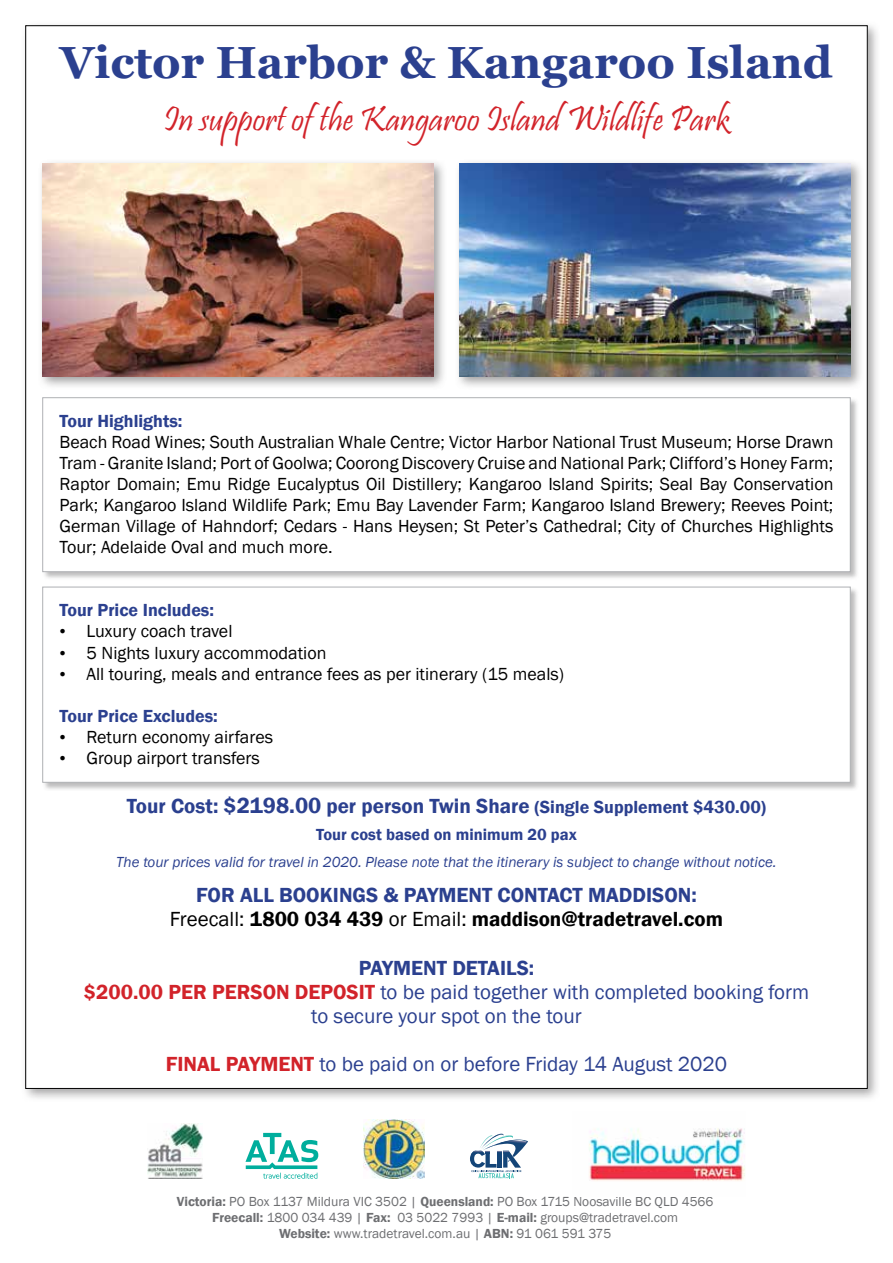
<style>
.page{position:relative;width:893px;height:1263px;background:#fff}
.page>*{position:absolute;margin:0;border:0;box-sizing:border-box;transform-origin:0 0}
.t1{font:700 45px "Georgia";color:#2b408f}
.t2{font:36px "Pristina";color:#d2232a}
.t3{font:21px/24px "Franklin Gothic";color:#2b408f;text-align:center}
.t4{font:600 21px/24px "Franklin Gothic";color:#2b408f;text-align:center}
.t5{font:18px/21px "Franklin Gothic";color:#000;text-align:justify}
.t6{font:600 18px "Franklin Gothic";color:#2b408f}
.t7{font:600 16.5px "Franklin Gothic";color:#2b408f}
.t8{font:italic 15px "Franklin Gothic";color:#2b408f}
.t9{font:13.5px/15.8px "Franklin Gothic";color:#6d6e71;text-align:center}
.s1{font-family:"Times New Roman"}
.s2{font-size:22.5px}
.s3{font-size:18px}
.s4{font-weight:400;color:#000}
.s5{color:#000}
.s6{font-weight:600}
.s7{font-weight:600;color:#d2232a}
</style>
<div class="page">
<div style="left:21px;top:20px;width:860px;height:1082px;background:#787778;opacity:.66"></div>
<div style="left:26px;top:26px;width:841px;height:1062px;background:#fff"></div>
<svg style="left:245px;top:1133px;width:73px;height:46px"></svg>
<svg style="left:470px;top:1133px;width:58px;height:45px"></svg>
<img style="left:364px;top:1119px;width:60px;height:60px">
<img style="left:148px;top:1124px;width:54px;height:55px">
<img style="left:589px;top:1128px;width:156px;height:53px">
<div style="left:42px;top:397px;width:817px;height:184px;background:#7a797a;opacity:.5"></div>
<div style="left:43px;top:398px;width:807px;height:174px;background:#fff"></div>
<div style="left:43px;top:397px;width:807px;height:175px;border:1px solid #afb1b4"></div>
<div style="left:42px;top:586px;width:817px;height:205px;background:#7a797a;opacity:.5"></div>
<div style="left:43px;top:587px;width:807px;height:195px;background:#fff;border:1px solid #afb1b4"></div>
<div style="left:38px;top:159px;width:409px;height:231px;background:#787778;opacity:.7"></div>
<img style="left:43px;top:164px;width:391px;height:213px">
<div style="left:454px;top:159px;width:410px;height:231px;background:#787778;opacity:.7"></div>
<img style="left:459px;top:164px;width:391px;height:213px">
<h1 class="t1" style="left:60px;top:33px;width:774px">Victor Harbor &amp; Kangaroo Island</h1>
<h2 class="t2" style="left:164px;top:99px;width:567px">In support of the Kangaroo Island Wildlife Park</h2>
<p class="t6" style="left:60px;top:410px;width:124px">Tour Highlights:</p>
<p class="t5" style="left:60px;top:432px;width:775px">Beach Road Wines; South Australian Whale Centre; Victor Harbor National Trust Museum; Horse Drawn Tram - Granite Island; Port of Goolwa; Coorong Discovery Cruise and National Park; Clifford’s Honey Farm; Raptor Domain; Emu Ridge Eucalyptus Oil Distillery; Kangaroo Island Spirits; Seal Bay Conservation Park; Kangaroo Island Wildlife Park; Emu Bay Lavender Farm; Kangaroo Island Brewery; Reeves Point; German Village of Hahndorf; Cedars - Hans Heysen; St Peter’s Cathedral; City of Churches Highlights Tour; Adelaide Oval and much more.</p>
<p class="t6" style="left:60px;top:599px;width:156px">Tour Price Includes:</p>
<p class="t5" style="left:60px;top:621px;width:174px"><span class="s1">•</span> Luxury coach travel</p>
<p class="t5" style="left:60px;top:642px;width:268px"><span class="s1">•</span> 5 Nights luxury accommodation</p>
<p class="t5" style="left:60px;top:663px;width:506px"><span class="s1">•</span> All touring, meals and entrance fees as per itinerary (15 meals)</p>
<p class="t6" style="left:60px;top:704px;width:160px">Tour Price Excludes:</p>
<p class="t5" style="left:60px;top:726px;width:215px"><span class="s1">•</span> Return economy airfares</p>
<p class="t5" style="left:60px;top:747px;width:202px"><span class="s1">•</span> Group airport transfers</p>
<p class="t4" style="left:127px;top:794px;width:641px">Tour Cost: <span class="s2">$2198.00</span> per person Twin Share <span class="s3">(Single Supplement $430.00)</span></p>
<p class="t7" style="left:316px;top:824px;width:262px">Tour cost based on minimum 20 pax</p>
<p class="t8" style="left:116px;top:852px;width:662px">The tour prices valid for travel in 2020. Please note that the itinerary is subject to change without notice.</p>
<p class="t4" style="left:170px;top:884px;width:554px">FOR ALL BOOKINGS &amp; PAYMENT CONTACT MADDISON:<br><span class="s4">Freecall:</span> <span class="s5">1800 034 439</span> <span class="s4">or Email:</span> <span class="s5">maddison@tradetravel.com</span></p>
<p class="t3" style="left:84px;top:956px;width:727px"><span class="s6">PAYMENT DETAILS:<br></span><span class="s7">$200.00 PER PERSON DEPOSIT</span> to be paid together with completed booking form to secure your spot on the tour</p>
<p class="t3" style="left:166px;top:1052px;width:563px"><span class="s7">FINAL PAYMENT</span> to be paid on or before Friday 14 August 2020</p>
<p class="t9" style="left:177px;top:1194px;width:538px"><span class="s6">Victoria:</span> PO Box 1137 Mildura VIC 3502 | <span class="s6">Queensland:</span> PO Box 1715 Noosaville BC QLD 4566<br><span class="s6">Freecall:</span> 1800 034 439 | <span class="s6">Fax:</span> 03 5022 7993 | <span class="s6">E-mail:</span> groups@tradetravel.com<br><span class="s6">Website:</span> www.tradetravel.com.au | <span class="s6">ABN:</span> 91 061 591 375</p>
</div>
